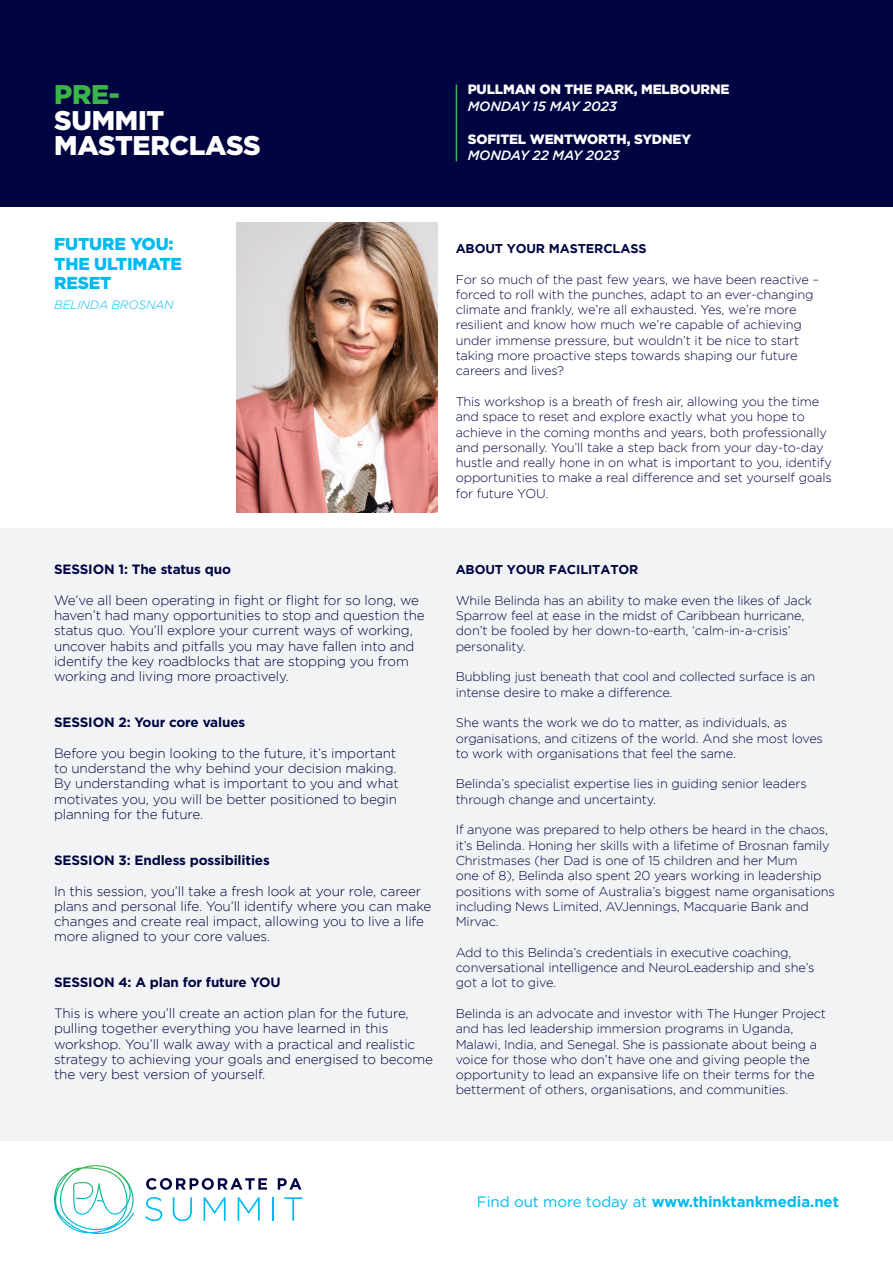
<style>
.page{position:relative;width:893px;height:1263px;background:#fff}
.page>*{position:absolute;margin:0;border:0;box-sizing:border-box;transform-origin:0 0}
.t1{font:900 27px "Gotham";letter-spacing:-.01em;color:#fff}
.t2{font:900 27px "Gotham";color:#3ab54a}
.t3{font:900 17.25px/19.5px "Gotham";letter-spacing:-.01em;color:#00baf1}
.t4{font:700 15px "Gotham";letter-spacing:-.005em;color:#00baf1}
.t5{font:300 13.5px/15.3px "Gotham";letter-spacing:-.01em;color:#000541}
.t6{font:700 13.5px "Gotham";letter-spacing:-.01em;color:#000541}
.t7{font:900 13.5px "Gotham";letter-spacing:-.01em;color:#fff}
.t8{font:italic 500 13.5px "Gotham";letter-spacing:-.01em;color:#fff}
.t9{font:300 12.75px/15.3px "Gotham";letter-spacing:-.01em;color:#000541}
.t10{font:700 12.75px "Gotham";letter-spacing:-.01em;color:#000541}
.t11{font:italic 300 12px "Gotham";letter-spacing:-.01em;color:#00baf1}
.s1{font-weight:400}
</style>
<div class="page">
<svg style="left:146px;top:1178px;width:121px;height:12px"></svg>
<svg style="left:278px;top:1178px;width:23px;height:12px"></svg>
<svg style="left:145px;top:1197px;width:17px;height:24px"></svg>
<svg style="left:173px;top:1197px;width:19px;height:24px"></svg>
<svg style="left:204px;top:1197px;width:22px;height:24px"></svg>
<svg style="left:238px;top:1197px;width:22px;height:24px"></svg>
<hr style="left:272px;top:1197px;width:2px;height:24px;background:#00baf1">
<svg style="left:284px;top:1197px;width:18px;height:24px"></svg>
<svg style="left:54px;top:1165px;width:80px;height:69px"></svg>
<div style="left:0;top:0;width:893px;height:207px;background:#000541"></div>
<img style="left:237px;top:222px;width:201px;height:291px">
<div style="left:0;top:528px;width:893px;height:612px;background:#f2f3f4"></div>
<hr style="left:456px;top:85px;width:1px;height:76px;background:#3ab54a">
<p class="t2" style="left:54px;top:79px;width:67px">PRE-</p>
<p class="t1" style="left:54px;top:105px;width:112px">SUMMIT</p>
<p class="t1" style="left:54px;top:130px;width:208px">MASTERCLASS</p>
<p class="t7" style="left:468px;top:82px;width:263px">PULLMAN ON THE PARK, MELBOURNE</p>
<p class="t8" style="left:468px;top:97px;width:151px">MONDAY 15 MAY 2023</p>
<p class="t7" style="left:468px;top:131px;width:225px">SOFITEL WENTWORTH, SYDNEY</p>
<p class="t8" style="left:468px;top:147px;width:154px">MONDAY 22 MAY 2023</p>
<p class="t3" style="left:54px;top:234px;width:121px">FUTURE YOU:</p>
<p class="t3" style="left:54px;top:253px;width:129px">THE ULTIMATE<br>RESET</p>
<p class="t11" style="left:54px;top:298px;width:121px">BELINDA BROSNAN</p>
<p class="t10" style="left:456px;top:241px;width:192px">ABOUT YOUR MASTERCLASS</p>
<p class="t9" style="left:456px;top:271px;width:365px">For so much of the past few years, we have been reactive – forced to roll with the punches, adapt to an ever-changing climate and frankly, we’re all exhausted. Yes, we’re more resilient and know how much we’re capable of achieving under immense pressure, but wouldn’t it be nice to start taking more proactive steps towards shaping our future careers and lives?</p>
<p class="t9" style="left:456px;top:394px;width:378px">This workshop is a breath of fresh air, allowing you the time and space to reset and explore exactly what you hope to achieve in the coming months and years, both professionally and personally. You’ll take a step back from your day-to-day hustle and really hone in on what is important to you, identify opportunities to make a real difference and set yourself goals for future YOU.</p>
<p class="t6" style="left:54px;top:560px;width:178px">SESSION 1: The status quo</p>
<p class="t5" style="left:54px;top:592px;width:372px">We’ve all been operating in fight or flight for so long, we haven’t had many opportunities to stop and question the status quo. You’ll explore your current ways of working, uncover habits and pitfalls you may have fallen into and identify the key roadblocks that are stopping you from working and living more proactively.</p>
<p class="t6" style="left:54px;top:713px;width:193px">SESSION 2: Your core values</p>
<p class="t5" style="left:54px;top:745px;width:346px">Before you begin looking to the future, it’s important to understand the why behind your decision making.<br>By understanding what is important to you and what motivates you, you will be better positioned to begin planning for the future.</p>
<p class="t6" style="left:54px;top:851px;width:217px">SESSION 3: Endless possibilities</p>
<p class="t5" style="left:54px;top:883px;width:379px">In this session, you’ll take a fresh look at your role, career plans and personal life. You’ll identify where you can make changes and create real impact, allowing you to live a life more aligned to your core values.</p>
<p class="t6" style="left:54px;top:974px;width:228px">SESSION 4: A plan for future YOU</p>
<p class="t5" style="left:54px;top:1005px;width:381px">This is where you’ll create an action plan for the future, pulling together everything you have learned in this workshop. You’ll walk away with a practical and realistic strategy to achieving your goals and energised to become the very best version of yourself.</p>
<p class="t10" style="left:456px;top:562px;width:184px">ABOUT YOUR FACILITATOR</p>
<p class="t9" style="left:456px;top:592px;width:358px">While Belinda has an ability to make even the likes of Jack Sparrow feel at ease in the midst of Caribbean hurricane, don’t be fooled by her down-to-earth, ‘calm-in-a-crisis’ personality.</p>
<p class="t9" style="left:456px;top:669px;width:361px">Bubbling just beneath that cool and collected surface is an intense desire to make a difference.</p>
<p class="t9" style="left:456px;top:715px;width:369px">She wants the work we do to matter, as individuals, as organisations, and citizens of the world. And she most loves to work with organisations that feel the same.</p>
<p class="t9" style="left:456px;top:776px;width:353px">Belinda’s specialist expertise lies in guiding senior leaders through change and uncertainty.</p>
<p class="t9" style="left:456px;top:822px;width:381px">If anyone was prepared to help others be heard in the chaos, it’s Belinda. Honing her skills with a lifetime of Brosnan family Christmases (her Dad is one of 15 children and her Mum<br>one of 8), Belinda also spent 20 years working in leadership positions with some of Australia’s biggest name organisations including News Limited, AVJennings, Macquarie Bank and Mirvac.</p>
<p class="t9" style="left:456px;top:944px;width:360px">Add to this Belinda’s credentials in executive coaching, conversational intelligence and NeuroLeadership and she’s got a lot to give.</p>
<p class="t9" style="left:456px;top:1006px;width:372px">Belinda is an advocate and investor with The Hunger Project and has led leadership immersion programs in Uganda, Malawi, India, and Senegal. She is passionate about being a voice for those who don’t have one and giving people the opportunity to lead an expansive life on their terms for the betterment of others, organisations, and communities.</p>
<p class="t4" style="left:477px;top:1192px;width:363px"><span class="s1">Find out more today at</span> www.thinktankmedia.net</p>
</div>
